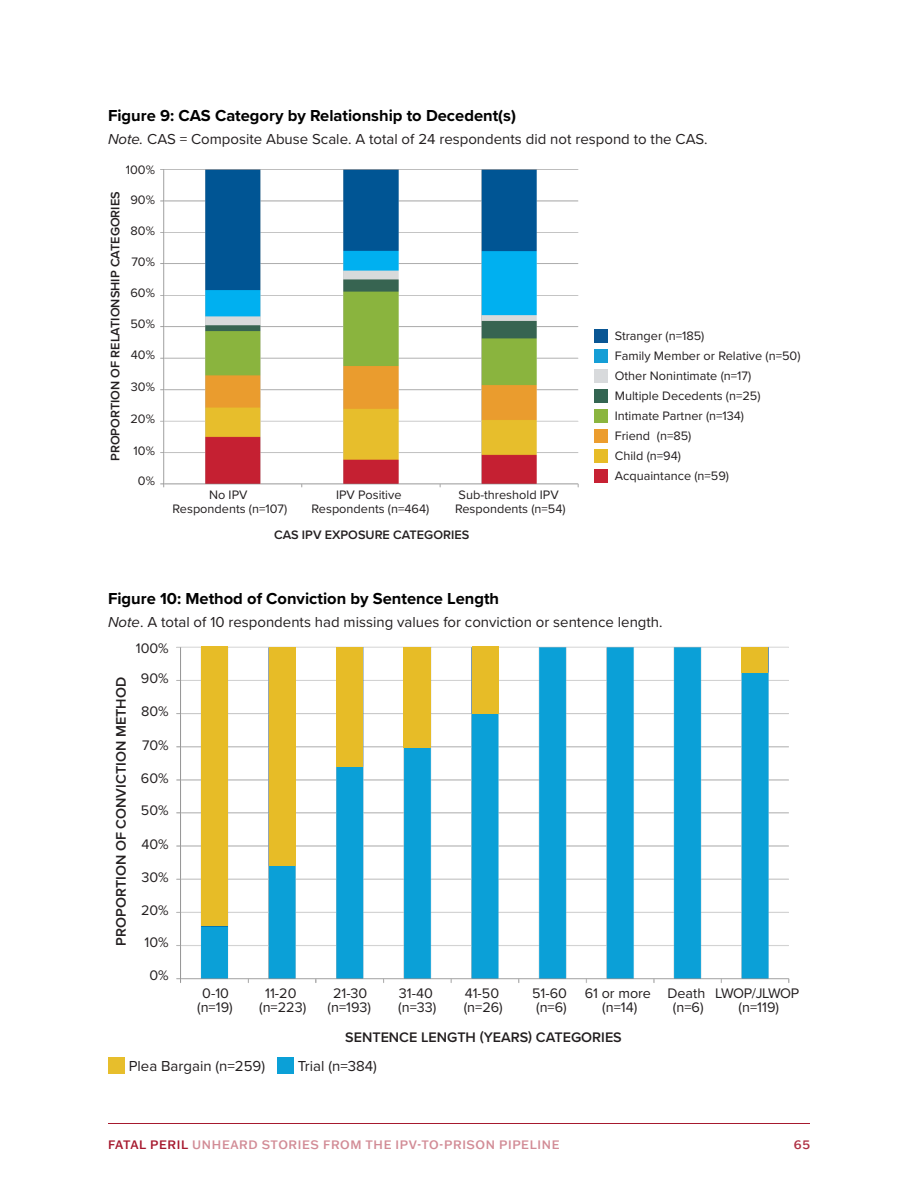
<style>
.page{position:relative;width:918px;height:1188px;background:#fff}
.page>*{position:absolute;margin:0;border:0;box-sizing:border-box;transform-origin:0 0}
.Heading_Figures{font:700 16.5px "Proxima Nova";color:#000}
.Body_notes{font:15px "Proxima Nova";color:#231f20}
.t1{font:14.4px/14.4px "Proxima Nova";color:#231f20;text-align:center}
.t2{font:600 14.4px "Proxima Nova";color:#231f20}
.t3{font:12.75px/20px "Proxima Nova";color:#231f20}
.t4{font:600 12.75px "Proxima Nova";color:#231f20}
.t5{font:500 12px "Franklin Gothic ATF";letter-spacing:.05em;color:#d28c96}
.t6{font:500 12px "Franklin Gothic ATF";color:#af3043}
.s1{font-style:italic}
.s2{color:#a6192e}
</style>
<div class="page">
<hr style="left:108px;top:1123px;width:702px;height:1px;background:#a6192e">
<img style="left:160px;top:169px;width:419px;height:319px">
<div style="left:595px;top:330px;width:13px;height:13px;background:#095694"></div>
<div style="left:595px;top:350px;width:13px;height:13px;background:#159ed6"></div>
<div style="left:595px;top:370px;width:13px;height:13px;background:#d8dadc"></div>
<div style="left:595px;top:390px;width:13px;height:13px;background:#336552"></div>
<div style="left:595px;top:410px;width:13px;height:13px;background:#8bb53f"></div>
<div style="left:595px;top:430px;width:13px;height:13px;background:#ec9d2e"></div>
<div style="left:595px;top:450px;width:13px;height:13px;background:#e7bc27"></div>
<div style="left:595px;top:470px;width:13px;height:13px;background:#c72133"></div>
<img style="left:176px;top:646px;width:614px;height:337px">
<div style="left:201px;top:647px;width:27px;height:279px;background:#e7bc27"></div>
<div style="left:269px;top:647px;width:27px;height:218px;background:#e7bc27"></div>
<div style="left:336px;top:647px;width:27px;height:120px;background:#e7bc27"></div>
<div style="left:404px;top:647px;width:27px;height:101px;background:#e7bc27"></div>
<div style="left:472px;top:647px;width:26px;height:67px;background:#e7bc27"></div>
<div style="left:741px;top:647px;width:27px;height:25px;background:#e7bc27"></div>
<div style="left:108px;top:1057px;width:17px;height:17px;background:#e7be2c"></div>
<div style="left:277px;top:1057px;width:17px;height:17px;background:#0ba0d7"></div>
<p class="Heading_Figures" style="left:108px;top:103px;width:409px">Figure 9: CAS Category by Relationship to Decedent(s)</p>
<p class="Body_notes" style="left:108px;top:128px;width:601px"><span class="s1">Note.</span> CAS = Composite Abuse Scale. A total of 24 respondents did not respond to the CAS.</p>
<p class="t3" style="left:126px;top:159px;width:31px">100%</p>
<p class="t3" style="left:130px;top:189px;width:26px">90%</p>
<p class="t3" style="left:131px;top:220px;width:26px">80%</p>
<p class="t3" style="left:131px;top:251px;width:25px">70%</p>
<p class="t3" style="left:130px;top:282px;width:26px">60%</p>
<p class="t3" style="left:130px;top:314px;width:26px">50%</p>
<p class="t3" style="left:131px;top:344px;width:26px">40%</p>
<p class="t3" style="left:131px;top:376px;width:26px">30%</p>
<p class="t3" style="left:130px;top:408px;width:26px">20%</p>
<p class="t3" style="left:134px;top:440px;width:23px">10%</p>
<p class="t3" style="left:138px;top:471px;width:19px">0%</p>
<p class="t4" style="left:106px;top:461px;width:271px;rotate:-90deg">PROPORTION OF RELATIONSHIP CATEGORIES</p>
<p class="t3" style="left:615px;top:325px;width:187px">Stranger (n=185)<br>Family Member or Relative (n=50)<br>Other Nonintimate (n=17)<br>Multiple Decedents (n=25)<br>Intimate Partner (n=134)<br>Friend (n=85)<br>Child (n=94)<br>Acquaintance (n=59)</p>
<p class="t3" style="left:173px;top:487px;width:116px;line-height:13.8px;text-align:center">No IPV<br>Respondents (n=107)</p>
<p class="t3" style="left:312px;top:487px;width:119px;line-height:13.8px;text-align:center">IPV Positive<br>Respondents (n=464)</p>
<p class="t3" style="left:455px;top:487px;width:112px;line-height:13.8px">Sub-threshold IPV<br>Respondents (n=54)</p>
<p class="t4" style="left:274px;top:525px;width:197px">CAS IPV EXPOSURE CATEGORIES</p>
<p class="Heading_Figures" style="left:108px;top:586px;width:393px">Figure 10: Method of Conviction by Sentence Length</p>
<p class="Body_notes" style="left:108px;top:611px;width:556px"><span class="s1">Note</span>. A total of 10 respondents had missing values for conviction or sentence length.</p>
<p class="t1" style="left:136px;top:632px;width:34px;line-height:30.5px">100%<br>90%</p>
<p class="t1" style="left:141px;top:704px;width:29px">80%</p>
<p class="t1" style="left:142px;top:738px;width:28px">70%</p>
<p class="t1" style="left:141px;top:771px;width:29px">60%</p>
<p class="t1" style="left:141px;top:803px;width:29px">50%</p>
<p class="t1" style="left:141px;top:836px;width:29px">40%</p>
<p class="t1" style="left:141px;top:869px;width:29px">30%</p>
<p class="t1" style="left:141px;top:902px;width:29px">20%</p>
<p class="t1" style="left:145px;top:935px;width:26px">10%</p>
<p class="t1" style="left:149px;top:968px;width:21px">0%</p>
<p class="t2" style="left:110px;top:946px;width:270px;rotate:-90deg">PROPORTION OF CONVICTION METHOD</p>
<p class="t1" style="left:197px;top:985px;width:37px">0-10 (n=19)</p>
<p class="t1" style="left:259px;top:985px;width:49px">11-20 (n=223)</p>
<p class="t1" style="left:328px;top:985px;width:45px">21-30 (n=193)</p>
<p class="t1" style="left:398px;top:985px;width:40px;text-align:left">31-40 (n=33)</p>
<p class="t1" style="left:464px;top:985px;width:41px;text-align:left">41-50 (n=26)</p>
<p class="t1" style="left:532px;top:985px;width:36px;text-align:left">51-60 (n=6)</p>
<p class="t1" style="left:585px;top:985px;width:68px">61 or more (n=14)</p>
<p class="t1" style="left:667px;top:985px;width:39px">Death (n=6)</p>
<p class="t1" style="left:715px;top:985px;width:86px">LWOP/JLWOP (n=119)</p>
<p class="t2" style="left:345px;top:1027px;width:278px">SENTENCE LENGTH (YEARS) CATEGORIES</p>
<p class="Body_notes" style="left:129px;top:1054px;width:138px">Plea Bargain (n=259)</p>
<p class="Body_notes" style="left:298px;top:1054px;width:81px">Trial (n=384)</p>
<p class="t5" style="left:108px;top:1136px;width:453px"><span class="s2">FATAL PERIL</span> UNHEARD STORIES FROM THE IPV-TO-PRISON PIPELINE</p>
<p class="t6" style="left:794px;top:1136px;width:18px">65</p>
</div>
